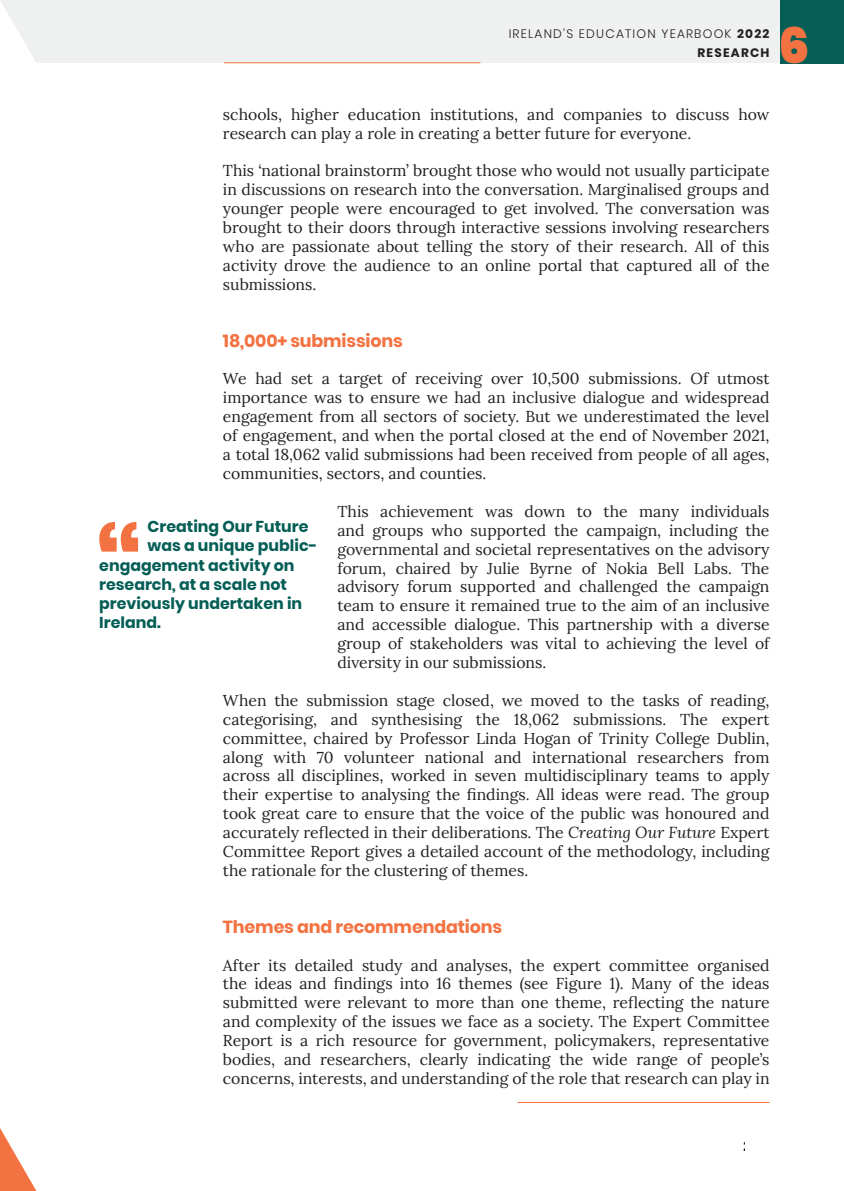
<style>
.page{position:relative;width:844px;height:1191px;background:#fff}
.page>*{position:absolute;margin:0;border:0;box-sizing:border-box;transform-origin:0 0}
.t1{font:900 95.38px "Poppins";color:#f37241}
.t2{font:900 49px "Poppins";color:#f37241}
.t3{font:700 17.5px "Poppins";letter-spacing:-.01em;color:#f37241}
.t4{font:15.75px/18.9px "Lora";color:#231f20;text-align:justify}
.t5{font:700 15.75px "Poppins";color:#055e56}
.t6{font:300 12.25px/19.2px "Poppins";letter-spacing:.1em;color:#231f20;text-align:right}
.s1{font-weight:700}
.s2{font-style:italic}
</style>
<div class="page">
<div style="left:0;top:0;width:786px;height:63px;background:#eff1f0"></div>
<svg style="left:0;top:1px;width:36px;height:62px"></svg>
<svg style="left:0;top:1128px;width:36px;height:63px"></svg>
<hr style="left:224px;top:62px;width:256px;height:1px;background:#f37241">
<hr style="left:517px;top:1102px;width:252px;height:1px;background:#f37241">
<div style="left:780px;top:0;width:63px;height:63px;background:#055e56"></div>
<p class="t6" style="left:508px;top:24px;width:262px">IRELAND’S EDUCATION YEARBOOK <span class="s1">2022 research</span></p>
<h2 class="t2" style="left:778px;top:18px;width:33px">6</h2>
<p class="t4" style="left:223px;top:104px;width:548px">schools, higher education institutions, and companies to discuss how research can play a role in creating a better future for everyone.</p>
<p class="t4" style="left:223px;top:160px;width:548px">This ‘national brainstorm’ brought those who would not usually participate in discussions on research into the conversation. Marginalised groups and younger people were encouraged to get involved. The conversation was brought to their doors through interactive sessions involving researchers who are passionate about telling the story of their research. All of this activity drove the audience to an online portal that captured all of the submissions.</p>
<p class="t3" style="left:223px;top:330px;width:181px">18,000+ submissions</p>
<p class="t4" style="left:223px;top:368px;width:548px">We had set a target of receiving over 10,500 submissions. Of utmost importance was to ensure we had an inclusive dialogue and widespread engagement from all sectors of society. But we underestimated the level of engagement, and when the portal closed at the end of November 2021, a total 18,062 valid submissions had been received from people of all ages, communities, sectors, and counties.</p>
<p class="t4" style="left:337px;top:501px;width:433px">This achievement was down to the many individuals and groups who supported the campaign, including the governmental and societal representatives on the advisory forum, chaired by Julie Byrne of Nokia Bell Labs. The advisory forum supported and challenged the campaign team to ensure it remained true to the aim of an inclusive and accessible dialogue. This partnership with a diverse group of stakeholders was vital to achieving the level of diversity in our submissions.</p>
<p class="t4" style="left:223px;top:690px;width:548px">When the submission stage closed, we moved to the tasks of reading, categorising, and synthesising the 18,062 submissions. The expert committee, chaired by Professor Linda Hogan of Trinity College Dublin, along with 70 volunteer national and international researchers from across all disciplines, worked in seven multidisciplinary teams to apply their expertise to analysing the findings. All ideas were read. The group took great care to ensure that the voice of the public was honoured and accurately reflected in their deliberations. The <span class="s2">Creating Our Future</span> Expert Committee Report gives a detailed account of the methodology, including the rationale for the clustering of themes.</p>
<p class="t3" style="left:223px;top:916px;width:280px">Themes and recommendations</p>
<p class="t4" style="left:223px;top:954px;width:548px">After its detailed study and analyses, the expert committee organised the ideas and findings into 16 themes (see Figure 1). Many of the ideas submitted were relevant to more than one theme, reflecting the nature and complexity of the issues we face as a society. The Expert Committee Report is a rich resource for government, policymakers, representative bodies, and researchers, clearly indicating the wide range of people’s concerns, interests, and understanding of the role that research can play in</p>
<h1 class="t1" style="left:94px;top:517px;width:50px">“</h1>
<p class="t5" style="left:147px;top:517px;width:162px">Creating Our Future</p>
<p class="t5" style="left:147px;top:536px;width:171px">was a unique public-</p>
<p class="t5" style="left:99px;top:556px;width:197px">engagement activity on</p>
<p class="t5" style="left:99px;top:575px;width:189px">research, at a scale not</p>
<p class="t5" style="left:99px;top:594px;width:204px">previously undertaken in</p>
<p class="t5" style="left:99px;top:613px;width:63px">Ireland.</p>
</div>
